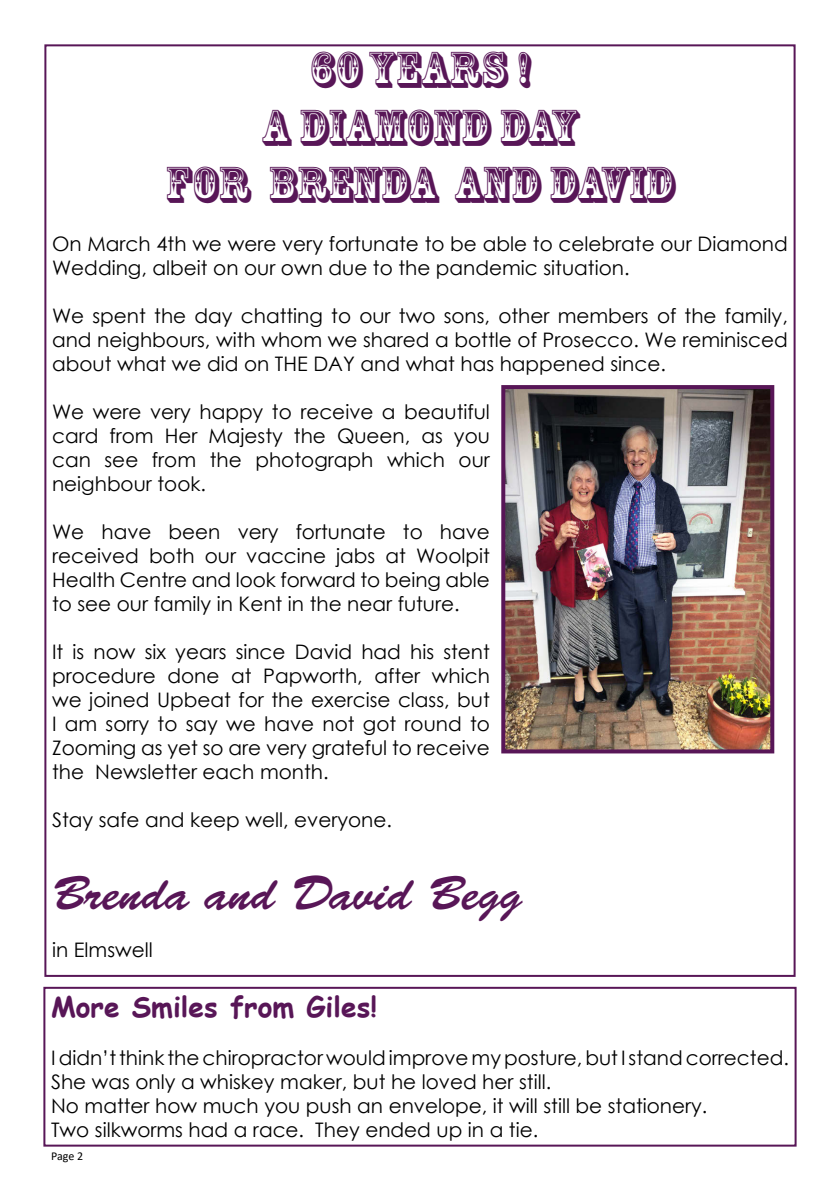
<style>
.page{position:relative;width:840px;height:1191px;background:#fff}
.page>*{position:absolute;margin:0;border:0;box-sizing:border-box;transform-origin:0 0}
.t1{font:48px "Rosewood Std";color:#581657}
.t2{font:48px "Brush Script Std";color:#581657}
.t3{font:700 28px "Comic Sans MS";color:#581657}
.t4{font:20px/24px "Century Gothic";color:#000;text-align:justify}
.t5{font:12px "Calibri";color:#000}
</style>
<div class="page">
<img style="left:506px;top:390px;width:262px;height:358px">
<div style="left:501px;top:385px;width:272px;height:368px;border:4px solid #581657"></div>
<div style="left:43px;top:986px;width:753px;height:160px;border:2px solid #581657"></div>
<p class="t1" style="left:309px;top:41px;width:223px">60 YEARS !</p>
<p class="t1" style="left:261px;top:99px;width:319px">A DIAMOND DAY</p>
<p class="t1" style="left:165px;top:157px;width:510px">FOR BRENDA AND DAVID</p>
<p class="t4" style="left:52px;top:232px;width:737px">On March 4th we were very fortunate to be able to celebrate our Diamond<br>Wedding, albeit on our own due to the pandemic situation.</p>
<p class="t4" style="left:52px;top:304px;width:737px">We spent the day chatting to our two sons, other members of the family, and neighbours, with whom we shared a bottle of Prosecco. We reminisced about what we did on THE DAY and what has happened since.</p>
<p class="t4" style="left:52px;top:400px;width:439px">We were very happy to receive a beautiful card from Her Majesty the Queen, as you can see from the photograph which our neighbour took.</p>
<p class="t4" style="left:52px;top:520px;width:439px">We have been very fortunate to have received both our vaccine jabs at Woolpit Health Centre and look forward to being able to see our family in Kent in the near future.</p>
<p class="t4" style="left:52px;top:640px;width:439px">It is now six years since David had his stent procedure done at Papworth, after which we joined Upbeat for the exercise class, but I am sorry to say we have not got round to Zooming as yet so are very grateful to receive the Newsletter each month.</p>
<p class="t4" style="left:52px;top:808px;width:341px">Stay safe and keep well, everyone.</p>
<p class="t2" style="left:52px;top:866px;width:471px">Brenda and David Begg</p>
<p class="t4" style="left:52px;top:937px;width:102px">in Elmswell</p>
<p class="t3" style="left:51px;top:986px;width:327px">More Smiles from Giles!</p>
<p class="t4" style="left:51px;top:1045px;width:739px">I didn’t think the chiropractor would improve my posture, but I stand corrected.</p>
<p class="t4" style="left:51px;top:1069px;width:501px">She was only a whiskey maker, but he loved her still.</p>
<p class="t4" style="left:51px;top:1093px;width:657px">No matter how much you push an envelope, it will still be stationery.</p>
<p class="t4" style="left:51px;top:1117px;width:488px">Two silkworms had a race. They ended up in a tie.</p>
<p class="t5" style="left:51px;top:1148px;width:34px">Page 2</p>
</div>
